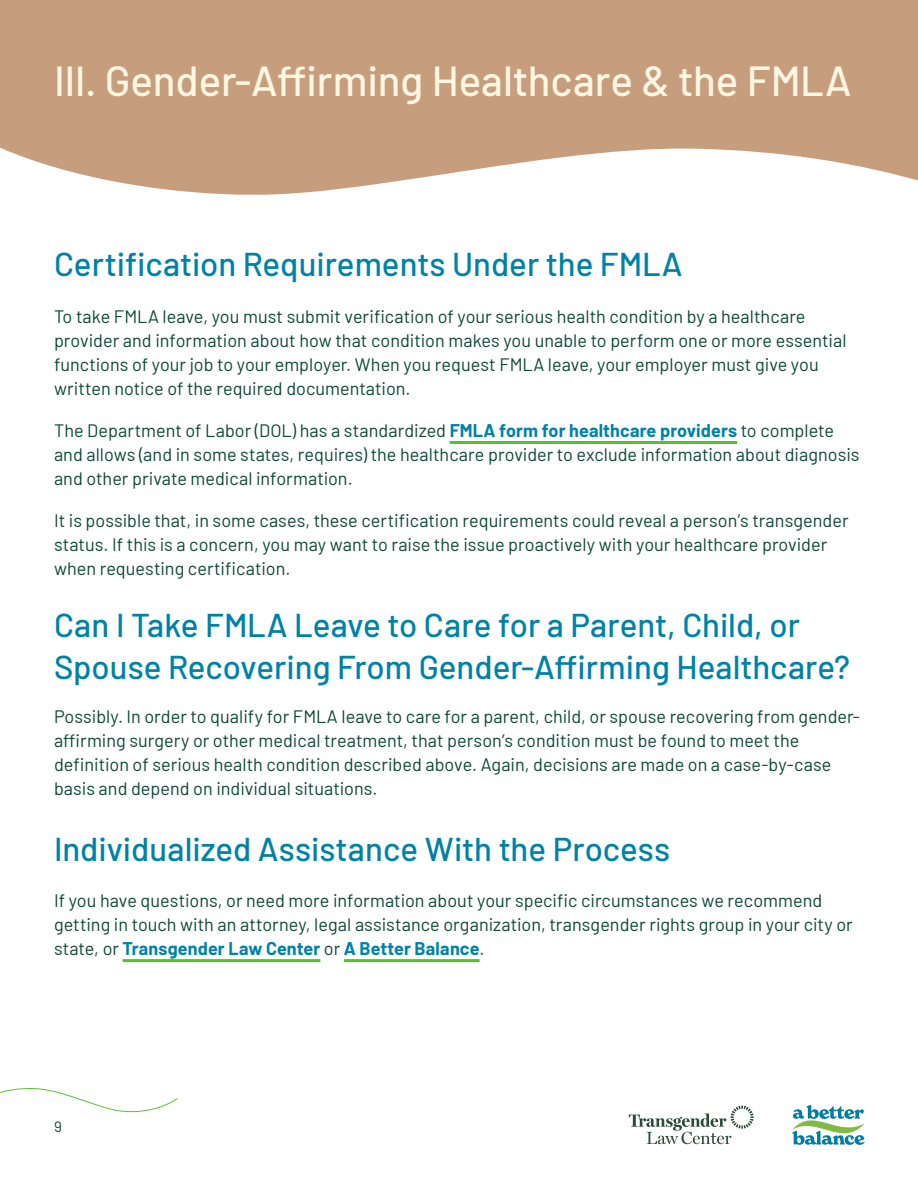
<style>
.page{position:relative;width:918px;height:1188px;background:#fff}
.page>*{position:absolute;margin:0;border:0;box-sizing:border-box;transform-origin:0 0}
.t1{font:500 42px "Barlow";letter-spacing:-.005em;color:#fff7e2}
.t2{font:500 33px/42px "Barlow";color:#0082a7}
.t3{font:18px/24px "Barlow";color:#0d4736}
.t4{font:15px "Barlow";color:#0d4736}
.s1{font-weight:700;color:#0082a7}
</style>
<div class="page">
<svg style="left:629px;top:1106px;width:125px;height:38px"></svg>
<svg style="left:792px;top:1105px;width:73px;height:40px"></svg>
<svg style="left:0;top:1088px;width:178px;height:25px"></svg>
<svg style="left:0;top:0;width:918px;height:195px;fill:#c79e7d"></svg>
<hr style="left:450px;top:441px;width:287px;height:3px;background:#56c030">
<hr style="left:123px;top:959px;width:197px;height:3px;background:#56c030">
<hr style="left:344px;top:959px;width:136px;height:3px;background:#56c030">
<h2 class="t1" style="left:54px;top:50px;width:799px">III. Gender-Affirming Healthcare &amp; the FMLA</h2>
<h2 class="t2" style="left:54px;top:240px;width:630px">Certification Requirements Under the FMLA</h2>
<p class="t3" style="left:54px;top:303px;width:794px">To take FMLA leave, you must submit verification of your serious health condition by a healthcare provider and information about how that condition makes you unable to perform one or more essential functions of your job to your employer. When you request FMLA leave, your employer must give you written notice of the required documentation.</p>
<p class="t3" style="left:54px;top:417px;width:807px">The Department of Labor (DOL) has a standardized <span class="s1">FMLA form for healthcare providers</span> to complete and allows (and in some states, requires) the healthcare provider to exclude information about diagnosis and other private medical information.</p>
<p class="t3" style="left:54px;top:507px;width:796px">It is possible that, in some cases, these certification requirements could reveal a person’s transgender status. If this is a concern, you may want to raise the issue proactively with your healthcare provider when requesting certification.</p>
<h2 class="t2" style="left:54px;top:602px;width:798px">Can I Take FMLA Leave to Care for a Parent, Child, or<br>Spouse Recovering From Gender-Affirming Healthcare?</h2>
<p class="t3" style="left:54px;top:704px;width:807px">Possibly. In order to qualify for FMLA leave to care for a parent, child, or spouse recovering from gender&shy;affirming surgery or other medical treatment, that person’s condition must be found to meet the definition of serious health condition described above. Again, decisions are made on a case-by-case basis and depend on individual situations.</p>
<h2 class="t2" style="left:54px;top:826px;width:618px">Individualized Assistance With the Process</h2>
<p class="t3" style="left:54px;top:887px;width:800px">If you have questions, or need more information about your specific circumstances we recommend getting in touch with an attorney, legal assistance organization, transgender rights group in your city or state, or <span class="s1">Transgender Law Center</span> or <span class="s1">A Better Balance</span>.</p>
<p class="t4" style="left:54px;top:1116px;width:9px">9</p>
</div>
